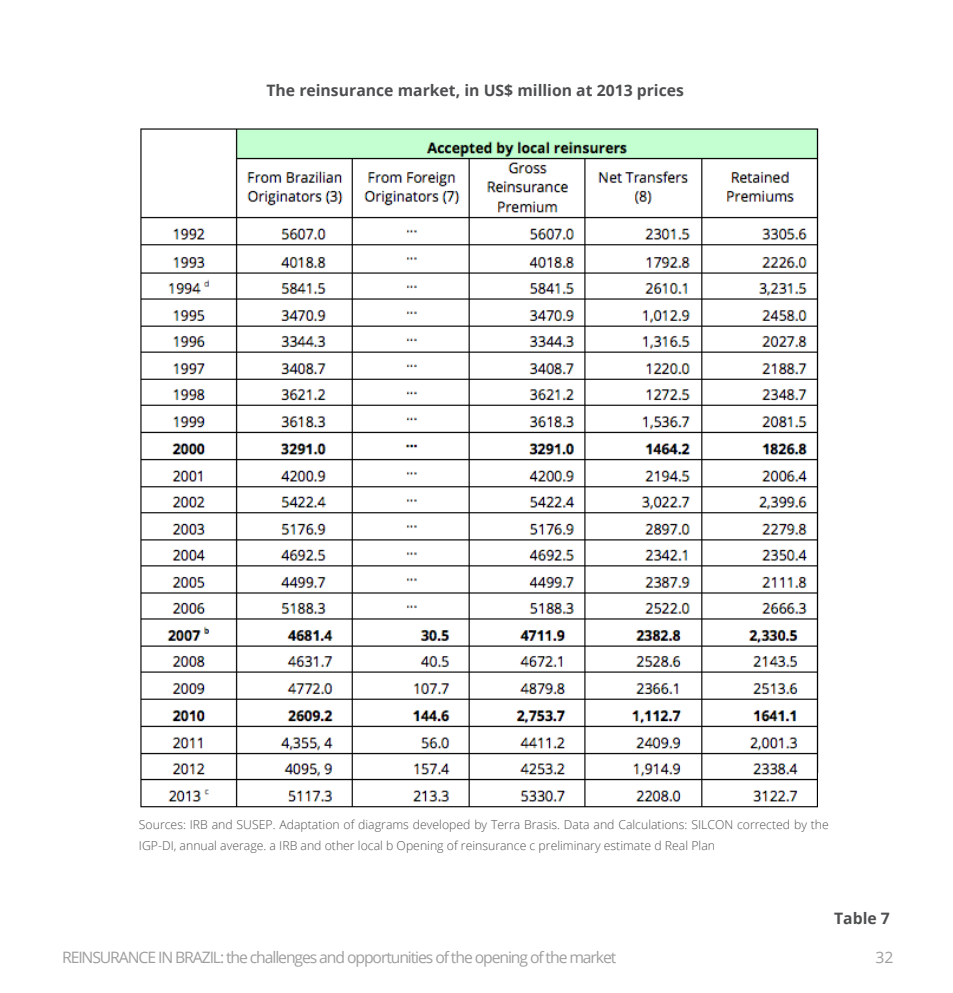
<style>
.page{position:relative;width:953px;height:993px;background:#fff}
.page>*{position:absolute;margin:0;border:0;box-sizing:border-box;transform-origin:0 0}
.t1{font:15.75px "Open Sans";letter-spacing:-.07em;color:#9e9e9e}
.Tabela{font:700 15.75px "Open Sans";color:#4e4f50}
.Parágrafo{font:300 12.25px/21px "Open Sans";color:#4e4f50}
</style>
<div class="page">
<img style="left:140px;top:128px;width:679px;height:680px">
<div style="left:818px;top:772px;width:43px;height:40px;background:#fff"></div>
<p class="Tabela" style="left:266px;top:80px;width:419px">The reinsurance market, in US$ million at 2013 prices</p>
<p class="Parágrafo" style="left:139px;top:813px;width:691px">Sources: IRB and SUSEP. Adaptation of diagrams developed by Terra Brasis. Data and Calculations: SILCON corrected by the<br>IGP-DI, annual average. a IRB and other local b Opening of reinsurance c preliminary estimate d Real Plan</p>
<p class="Tabela" style="left:834px;top:907px;width:57px">Table 7</p>
<p class="t1" style="left:62px;top:946px;width:556px">REINSURANCE IN BRAZIL: the challenges and opportunities of the opening of the market</p>
<p class="t1" style="left:875px;top:946px;width:20px">32</p>
</div>
